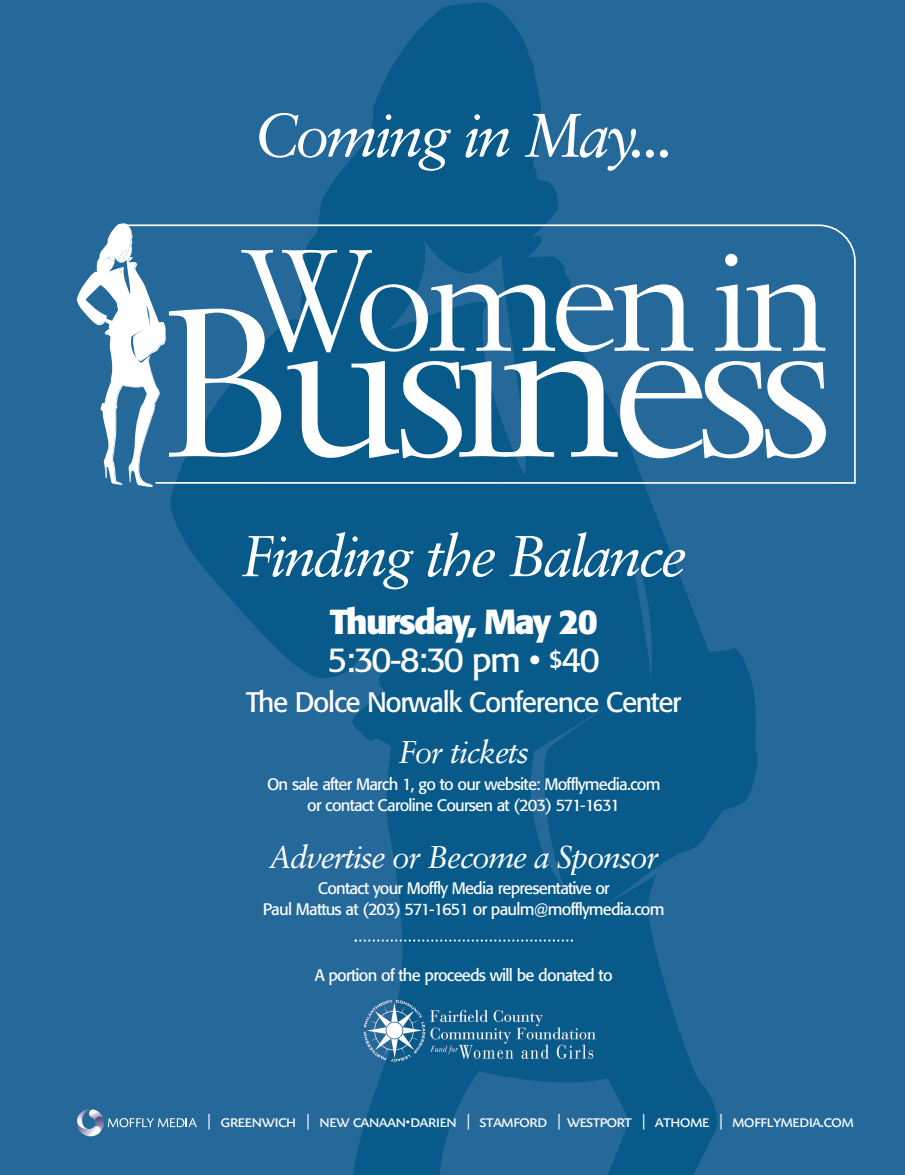
<style>
.page{position:relative;width:905px;height:1175px;background:#fff}
.page>*{position:absolute;margin:0;border:0;box-sizing:border-box;transform-origin:0 0}
.t1{font:italic 61.5px "Sabon";letter-spacing:-.05em;color:#fff}
.t2{font:italic 57.75px "Sabon";letter-spacing:-.05em;color:#fff}
.t3{font:700 34.5px/37.5px "Formata";letter-spacing:-.045em;color:#fff}
.t4{font:italic 31.5px "Sabon";letter-spacing:-.045em;color:#fff}
.t5{font:28.05px "Formata";letter-spacing:-.045em;color:#fff}
.t6{font:18.45px "Today SB Caps";letter-spacing:-.045em;color:#fff}
.t7{font:16.5px/21px "Formata";letter-spacing:-.045em;color:#fff;text-align:center}
.s1{font-weight:400}
.s2{font-family:"Humanist 777 BT Bold B";font-weight:400;font-size:24px}
.s3{font-size:9.45px}
</style>
<div class="page">
<img style="left:0;top:0;width:904px;height:1174px">
<div style="left:826px;top:224px;width:29px;height:260px;background:#25689a"></div>
<svg style="left:77px;top:223px;width:749px;height:264px"></svg>
<svg style="left:354px;top:939px;width:219px;height:2px"></svg>
<svg style="left:77px;top:1108px;width:120px;height:28px;background:#487da8"></svg>
<h1 class="t1" style="left:254px;top:110px;width:421px">Coming in May...</h1>
<h2 class="t2" style="left:241px;top:532px;width:447px">Finding the Balance</h2>
<h3 class="t3" style="left:327px;top:606px;width:274px">Thursday, May 20<br><span class="s1">5:30-8:30 pm •</span> <span class="s2">$</span><span class="s1">40</span></h3>
<h3 class="t5" style="left:246px;top:690px;width:437px">The Dolce Norwalk Conference Center</h3>
<h3 class="t4" style="left:398px;top:739px;width:132px">For tickets</h3>
<p class="t7" style="left:267px;top:775px;width:395px">On sale after March 1, go to our website: Mofflymedia.com or contact Caroline Coursen at (203) 571-1631</p>
<h3 class="t4" style="left:269px;top:843px;width:391px">Advertise or Become a Sponsor</h3>
<p class="t7" style="left:263px;top:879px;width:403px">Contact your Moffly Media representative or<br>Paul Mattus at (203) 571-1651 or paulm@mofflymedia.com</p>
<p class="t7" style="left:315px;top:965px;width:299px">A portion of the proceeds will be donated to</p>
<p class="t6" style="left:207px;top:1109px;width:648px">| greenwich | new canaan<span class="s3">•</span>darien | stamford | westport | athome | mofflymedia.com</p>
</div>
